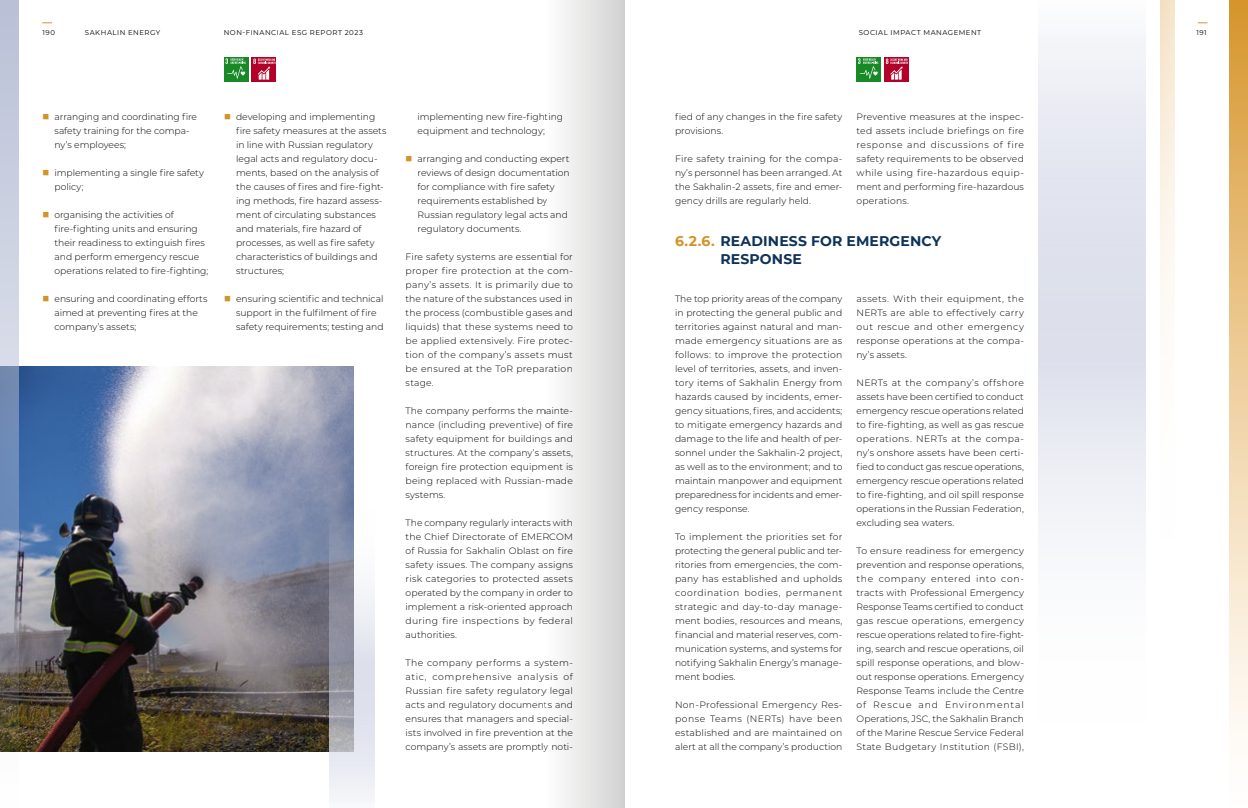
<style>
.page{position:relative;width:1248px;height:808px;background:#fff}
.page>*{position:absolute;margin:0;border:0;box-sizing:border-box;transform-origin:0 0}
.head_1_1_1{font:700 14px/18px "Montserrat";letter-spacing:.01em;color:#0e325a}
.body_TEXT{font:300 9.2px/14px "Montserrat";color:#000}
.body_TEXT_long{font:300 9.2px/14px "Montserrat";letter-spacing:.025em;color:#000}
.body_TEXT-2{font:300 9.2px/14px "Montserrat";letter-spacing:.02em;color:#000}
.t1{font:7px "Montserrat";letter-spacing:.075em;color:#000}
.s1{color:#d49327}
</style>
<div class="page">
<div style="left:1229px;top:0;width:18px;height:808px;background:linear-gradient(to bottom,#d99933,#fff)"></div>
<img style="left:18px;top:366px;width:335px;height:385px">
<svg style="left:329px;top:508px;width:45px;height:291px"></svg>
<svg style="left:0;top:0;width:18px;height:752px;background:#a0a9ba"></svg>
<svg style="left:1038px;top:41px;width:107px;height:492px"></svg>
<svg style="left:1160px;top:0;width:14px;height:321px"></svg>
<svg style="left:884px;top:57px;width:24px;height:24px"></svg>
<svg style="left:885px;top:59px;width:22px;height:21px"></svg>
<div style="left:856px;top:57px;width:25px;height:24px;background:#188927"></div>
<svg style="left:858px;top:58px;width:20px;height:21px"></svg>
<svg style="left:251px;top:57px;width:25px;height:24px"></svg>
<svg style="left:253px;top:59px;width:22px;height:21px"></svg>
<div style="left:224px;top:57px;width:25px;height:24px;background:#188927"></div>
<svg style="left:225px;top:58px;width:21px;height:21px"></svg>
<div style="left:545px;top:0;width:79px;height:808px;background:linear-gradient(to right,#fff,#d2d2d2)"></div>
<p class="t1" style="left:43px;top:28px;width:14px">190</p>
<p class="t1" style="left:85px;top:28px;width:77px">SAKHALIN ENERGY</p>
<p class="t1" style="left:224px;top:28px;width:141px">NON-FINANCIAL ESG REPORT 2023</p>
<p class="t1" style="left:858px;top:28px;width:124px">SOCIAL IMPACT MANAGEMENT</p>
<p class="t1" style="left:1196px;top:28px;width:12px">191</p>
<p class="body_TEXT" style="left:55px;top:109px;width:144px">arranging and coordinating fire safety training for the compa&shy;ny’s employees;</p>
<p class="body_TEXT" style="left:55px;top:165px;width:151px">implementing a single fire safety policy;</p>
<p class="body_TEXT" style="left:55px;top:207px;width:155px">organising the activities of fire-fighting units and ensuring their readiness to extinguish fires and perform emergency rescue operations related to fire-fighting;</p>
<p class="body_TEXT" style="left:55px;top:291px;width:154px">ensuring and coordinating efforts aimed at preventing fires at the company’s assets;</p>
<p class="body_TEXT" style="left:236px;top:109px;width:152px">developing and implementing fire safety measures at the assets in line with Russian regulatory legal acts and regulatory docu&shy;ments, based on the analysis of the causes of fires and fire-fight&shy;ing methods, fire hazard assess&shy;ment of circulating substances and materials, fire hazard of processes, as well as fire safety characteristics of buildings and structures;</p>
<p class="body_TEXT" style="left:236px;top:291px;width:149px">ensuring scientific and technical support in the fulfilment of fire safety requirements; testing and</p>
<p class="body_TEXT" style="left:417px;top:109px;width:147px">implementing new fire-fighting equipment and technology;</p>
<p class="body_TEXT" style="left:417px;top:151px;width:153px">arranging and conducting expert reviews of design documentation for compliance with fire safety requirements established by<br>Russian regulatory legal acts and regulatory documents.</p>
<p class="body_TEXT_long" style="left:405px;top:249px;width:169px;text-align:justify">Fire safety systems are essential for proper fire protection at the com&shy;pany’s assets. It is primarily due to the nature of the substances used in the process (combustible gases and liquids) that these systems need to be applied extensively. Fire protec&shy;tion of the company’s assets must be ensured at the ToR preparation stage.</p>
<p class="body_TEXT" style="left:405px;top:403px;width:169px;text-align:justify">The company performs the mainte&shy;nance (including preventive) of fire safety equipment for buildings and structures. At the company’s assets, foreign fire protection equipment is being replaced with Russian-made systems.</p>
<p class="body_TEXT" style="left:405px;top:515px;width:169px;text-align:justify">The company regularly interacts with the Chief Directorate of EMERCOM of Russia for Sakhalin Oblast on fire safety issues. The company assigns risk categories to protected assets operated by the company in order to implement a risk-oriented approach during fire inspections by federal authorities.</p>
<p class="body_TEXT" style="left:405px;top:655px;width:169px;text-align:justify">The company performs a system&shy;atic, comprehensive analysis of Russian fire safety regulatory legal acts and regulatory documents and ensures that managers and special&shy;ists involved in fire prevention at the company’s assets are promptly noti-</p>
<p class="body_TEXT" style="left:675px;top:109px;width:169px">fied of any changes in the fire safety provisions.</p>
<p class="body_TEXT" style="left:675px;top:151px;width:169px;text-align:justify">Fire safety training for the compa&shy;ny’s personnel has been arranged. At the Sakhalin-2 assets, fire and emer&shy;gency drills are regularly held.</p>
<p class="body_TEXT_long" style="left:856px;top:109px;width:169px">Preventive measures at the inspec&shy;ted assets include briefings on fire response and discussions of fire safety requirements to be observed while using fire-hazardous equip&shy;ment and performing fire-hazardous operations.</p>
<p class="head_1_1_1" style="left:720px;top:231px;width:222px;text-indent:-45px"><span class="s1">6.2.6.</span> READINESS FOR EMERGENCY<br>RESPONSE</p>
<p class="body_TEXT" style="left:675px;top:291px;width:169px;text-align:justify">The top priority areas of the company in protecting the general public and territories against natural and man&shy;made emergency situations are as follows: to improve the protection level of territories, assets, and inven&shy;tory items of Sakhalin Energy from hazards caused by incidents, emer&shy;gency situations, fires, and accidents; to mitigate emergency hazards and damage to the life and health of per&shy;sonnel under the Sakhalin-2 project, as well as to the environment; and to maintain manpower and equipment preparedness for incidents and emer&shy;gency response.</p>
<p class="body_TEXT" style="left:675px;top:529px;width:169px;text-align:justify">To implement the priorities set for protecting the general public and ter&shy;ritories from emergencies, the com&shy;pany has established and upholds coordination bodies, permanent strategic and day-to-day manage&shy;ment bodies, resources and means, financial and material reserves, com&shy;munication systems, and systems for notifying Sakhalin Energy’s manage&shy;ment bodies.</p>
<p class="body_TEXT-2" style="left:675px;top:697px;width:169px">Non-Professional Emergency Res&shy;ponse Teams (NERTs) have been established and are maintained on alert at all the company’s production</p>
<p class="body_TEXT" style="left:856px;top:291px;width:169px;text-align:justify">assets. With their equipment, the NERTs are able to effectively carry out rescue and other emergency response operations at the compa&shy;ny’s assets.</p>
<p class="body_TEXT" style="left:856px;top:375px;width:169px;text-align:justify">NERTs at the company’s offshore assets have been certified to conduct emergency rescue operations related to fire-fighting, as well as gas rescue operations. NERTs at the compa&shy;ny’s onshore assets have been certi&shy;fied to conduct gas rescue operations, emergency rescue operations related to fire-fighting, and oil spill response operations in the Russian Federation, excluding sea waters.</p>
<p class="body_TEXT" style="left:856px;top:543px;width:169px;text-align:justify">To ensure readiness for emergency prevention and response operations, the company entered into con&shy;tracts with Professional Emergency Response Teams certified to conduct gas rescue operations, emergency rescue operations related to fire-fight&shy;ing, search and rescue operations, oil spill response operations, and blow&shy;out response operations. Emergency Response Teams include the Centre of Rescue and Environmental Operations, JSC, the Sakhalin Branch of the Marine Rescue Service Federal State Budgetary Institution (FSBI),</p>
</div>
